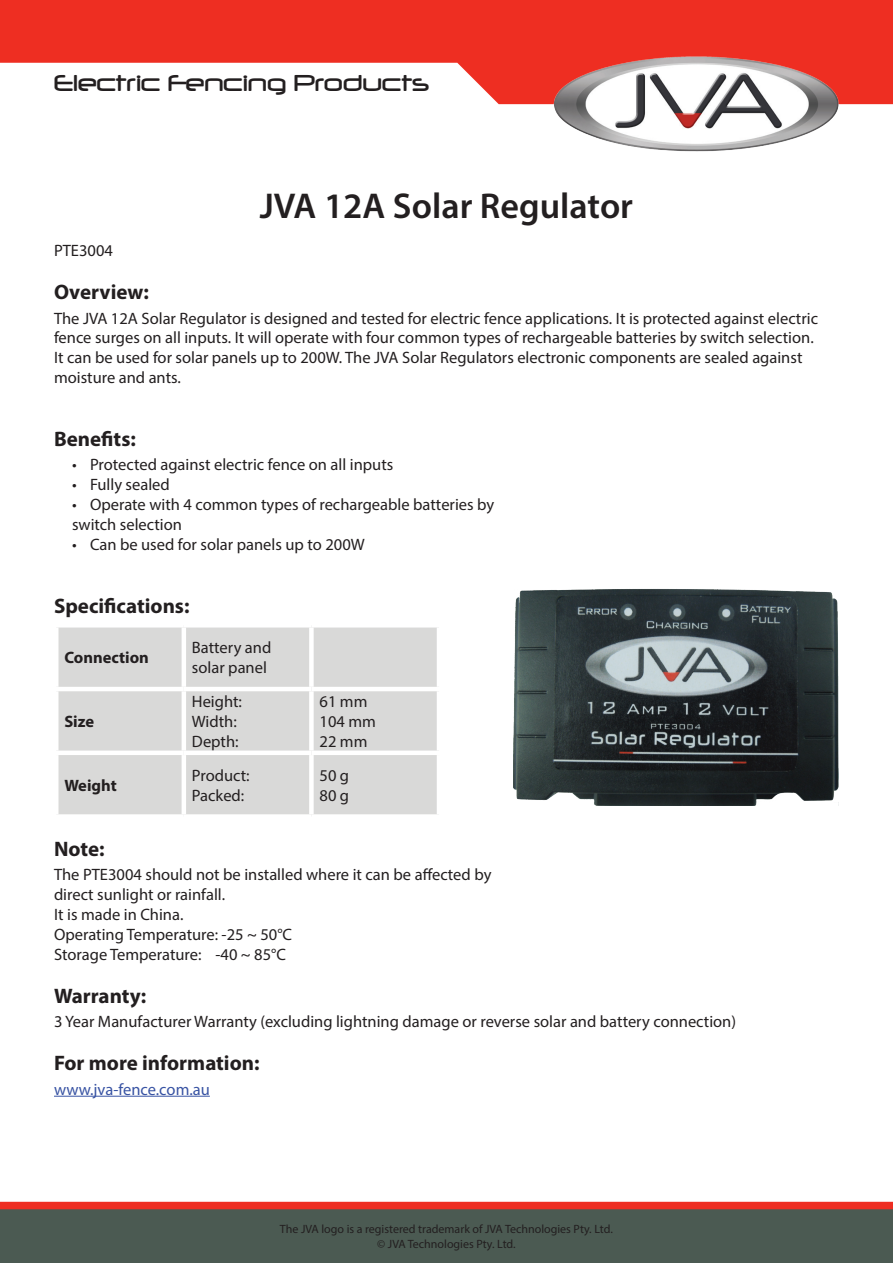
<style>
.page{position:relative;width:893px;height:1263px;background:#fff}
.page>*{position:absolute;margin:0;border:0;box-sizing:border-box;transform-origin:0 0}
.t1{font:600 36px "Myriad Pro";color:#231f20}
.t2{font:27px "Neuropol";color:#231f20}
.t3{font:700 21px "Myriad Pro";color:#231f20}
.t4{font:16.5px/19.8px "Myriad Pro";color:#231f20}
.t5{font:700 16.5px "Myriad Pro";color:#231f20}
.t6{font:16.5px "Myriad Pro";color:#3853a3}
.t7{font:12px/14.4px "Myriad Pro";color:#231f20;text-align:center}
</style>
<div class="page">
<svg style="left:0;top:0;width:893px;height:104px;fill:#ee2e22"></svg>
<svg style="left:0;top:1202px;width:893px;height:61px;background:#5e544c"></svg>
<img style="left:533px;top:40px;width:326px;height:112px">
<hr style="left:54px;top:1096px;width:156px;height:1px;background:#3853a3">
<div style="left:58px;top:627px;width:379px;height:187px;background:#d9d9d8"></div>
<hr style="left:54px;top:687px;width:130px;height:4px;background:#fff">
<hr style="left:184px;top:687px;width:127px;height:4px;background:#fff">
<hr style="left:311px;top:687px;width:130px;height:4px;background:#fff">
<div style="left:54px;top:750px;width:130px;height:5px;background:#fff"></div>
<div style="left:184px;top:750px;width:127px;height:5px;background:#fff"></div>
<div style="left:311px;top:750px;width:130px;height:5px;background:#fff"></div>
<hr style="left:182px;top:627px;width:4px;height:60px;background:#fff">
<div style="left:309px;top:627px;width:5px;height:60px;background:#fff"></div>
<hr style="left:182px;top:691px;width:4px;height:59px;background:#fff">
<div style="left:309px;top:691px;width:5px;height:59px;background:#fff"></div>
<hr style="left:182px;top:755px;width:4px;height:59px;background:#fff">
<div style="left:309px;top:755px;width:5px;height:59px;background:#fff"></div>
<img style="left:513px;top:589px;width:326px;height:216px">
<h2 class="t2" style="left:54px;top:69px;width:377px">Electric Fencing Products</h2>
<h1 class="t1" style="left:260px;top:183px;width:375px">JVA 12A Solar Regulator</h1>
<p class="t4" style="left:54px;top:240px;width:60px">PTE3004</p>
<p class="t3" style="left:54px;top:278px;width:96px">Overview:</p>
<p class="t4" style="left:54px;top:308px;width:766px">The JVA 12A Solar Regulator is designed and tested for electric fence applications. It is protected against electric fence surges on all inputs. It will operate with four common types of rechargeable batteries by switch selection.<br>It can be used for solar panels up to 200W. The JVA Solar Regulators electronic components are sealed against moisture and ants.</p>
<p class="t3" style="left:54px;top:425px;width:83px">Benefits:</p>
<p class="t4" style="left:72px;top:455px;width:323px">• Protected against electric fence on all inputs</p>
<p class="t4" style="left:72px;top:474px;width:99px">• Fully sealed</p>
<p class="t4" style="left:72px;top:494px;width:424px">• Operate with 4 common types of rechargeable batteries by switch selection</p>
<p class="t4" style="left:72px;top:534px;width:294px">• Can be used for solar panels up to 200W</p>
<p class="t3" style="left:54px;top:592px;width:137px">Specifications:</p>
<p class="t5" style="left:64px;top:647px;width:86px">Connection</p>
<p class="t4" style="left:192px;top:638px;width:81px">Battery and solar panel</p>
<p class="t5" style="left:64px;top:711px;width:31px">Size</p>
<p class="t4" style="left:192px;top:692px;width:52px">Height:<br>Width:<br>Depth:</p>
<p class="t4" style="left:320px;top:692px;width:58px">61 mm<br>104 mm<br>22 mm</p>
<p class="t5" style="left:64px;top:774px;width:54px">Weight</p>
<p class="t4" style="left:192px;top:765px;width:59px">Product:<br>Packed:</p>
<p class="t4" style="left:320px;top:765px;width:31px">50 g<br>80 g</p>
<p class="t3" style="left:54px;top:835px;width:52px">Note:</p>
<p class="t4" style="left:54px;top:865px;width:439px">The PTE3004 should not be installed where it can be affected by direct sunlight or rainfall.<br>It is made in China.<br>Operating Temperature: -25 ~ 50°C<br>Storage Temperature: -40 ~ 85°C</p>
<p class="t3" style="left:54px;top:982px;width:94px">Warranty:</p>
<p class="t4" style="left:54px;top:1011px;width:684px">3 Year Manufacturer Warranty (excluding lightning damage or reverse solar and battery connection)</p>
<p class="t3" style="left:54px;top:1049px;width:207px">For more information:</p>
<p class="t6" style="left:54px;top:1079px;width:157px">www.jva-fence.com.au</p>
<p class="t7" style="left:280px;top:1222px;width:334px">The JVA logo is a registered trademark of JVA Technologies Pty. Ltd. © JVA Technologies Pty. Ltd.</p>
</div>
